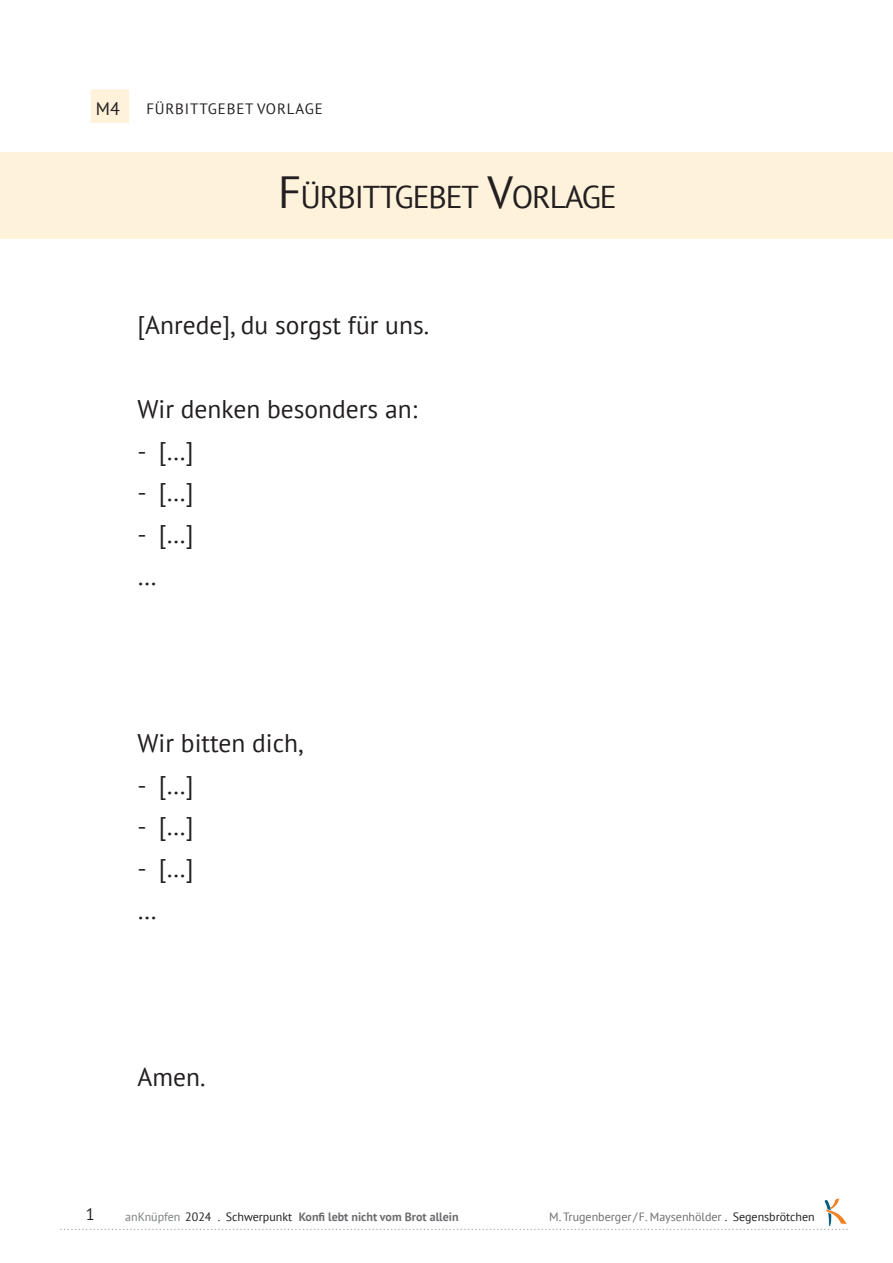
<style>
.page{position:relative;width:893px;height:1263px;background:#fff}
.page>*{position:absolute;margin:0;border:0;box-sizing:border-box;transform-origin:0 0}
.t1{font:31.5px "PT Sans";letter-spacing:-.035em;color:#231f20}
.t2{font:25.5px/41.7px "PT Sans";color:#231f20}
.t3{font:18px "PT Sans";color:#231f20}
.t4{font:16.5px "PT Sans";color:#231f20}
.t5{font:15px "PT Sans";letter-spacing:.055em;color:#231f20}
.t6{font:700 12px "PT Sans";color:#6c6d70}
.t7{font:12px "PT Sans";color:#6c6d70}
.t8{font:9px "Frutiger LT";color:#7b7f80}
.s1{font-size:45px}
.s2{font-weight:400;color:#7b7f80}
.s3{font-weight:400;color:#231f20}
.s4{color:#231f20}
</style>
<div class="page">
<img style="left:825px;top:1198px;width:21px;height:27px">
<div style="left:91px;top:89px;width:38px;height:34px;background:#fef2da"></div>
<div style="left:0;top:152px;width:893px;height:86px;background:#fef2db"></div>
<h3 class="t3" style="left:96px;top:97px;width:26px">M4</h3>
<h3 class="t5" style="left:146px;top:99px;width:178px">FÜRBITTGEBET VORLAGE</h3>
<h1 class="t1" style="left:278px;top:177px;width:340px"><span class="s1">F</span>ÜRBITTGEBET <span class="s1">V</span>ORLAGE</h1>
<h2 class="t2" style="left:137px;top:304px;width:293px">[Anrede], du sorgst für uns.</h2>
<h2 class="t2" style="left:137px;top:387px;width:281px">Wir denken besonders an:</h2>
<h2 class="t2" style="left:137px;top:429px;width:58px">- […]</h2>
<h2 class="t2" style="left:137px;top:471px;width:58px">- […]</h2>
<h2 class="t2" style="left:137px;top:513px;width:58px">- […] …</h2>
<h2 class="t2" style="left:137px;top:721px;width:168px">Wir bitten dich,</h2>
<h2 class="t2" style="left:137px;top:763px;width:58px">- […]</h2>
<h2 class="t2" style="left:137px;top:805px;width:58px">- […]</h2>
<h2 class="t2" style="left:137px;top:847px;width:58px">- […] …</h2>
<h2 class="t2" style="left:137px;top:1055px;width:69px">Amen.</h2>
<h3 class="t4" style="left:86px;top:1204px;width:10px">1</h3>
<h3 class="t6" style="left:125px;top:1208px;width:335px"><span class="s2">anKnüpfen</span> <span class="s3">2024 . Schwerpunkt</span> Konfi lebt nicht vom Brot allein</h3>
<p class="t8" style="left:60px;top:1224px;width:790px">·······················································································································································································································</p>
<h3 class="t7" style="left:549px;top:1208px;width:267px">M. Trugenberger/F. Maysenhölder <span class="s4">. Segensbrötchen</span></h3>
</div>
